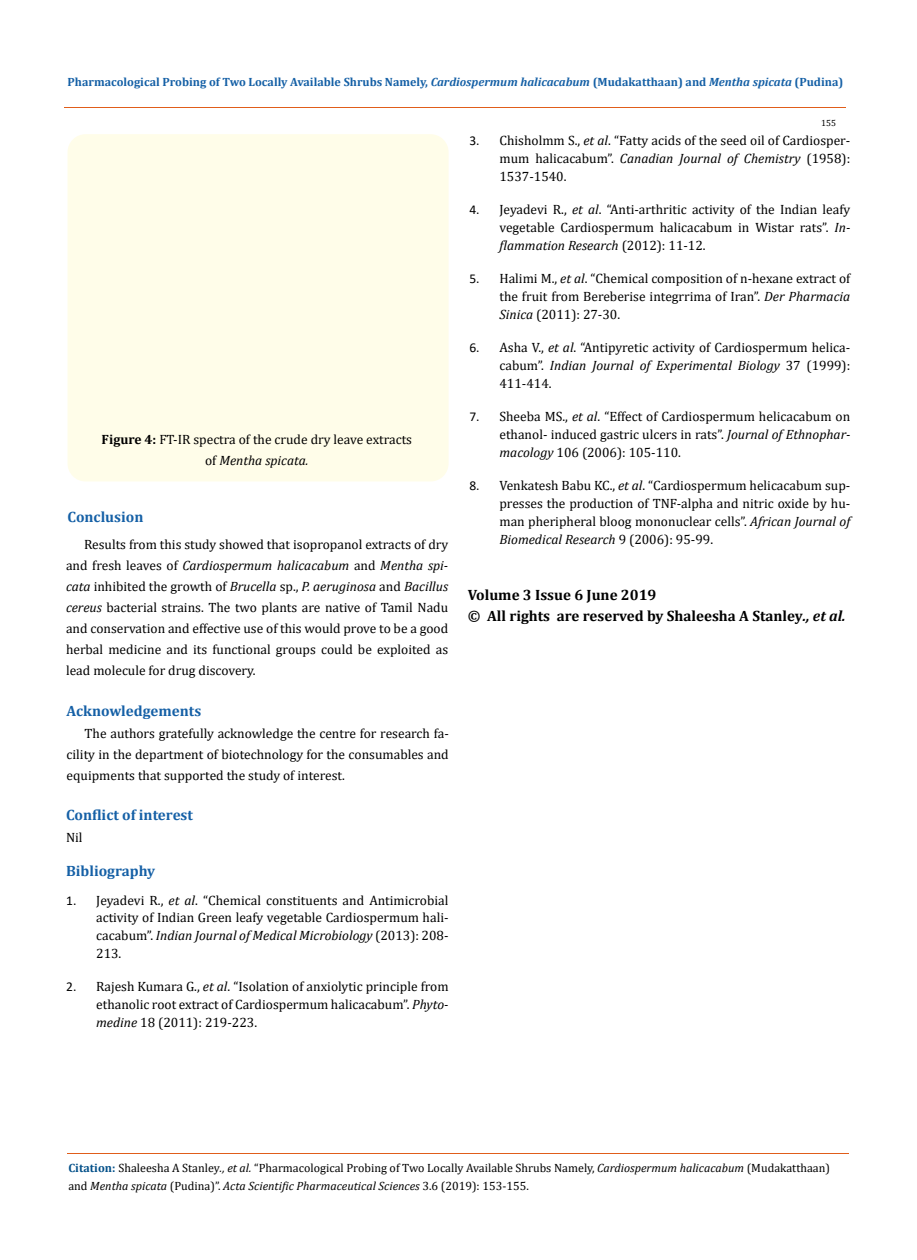
<style>
.page{position:relative;width:917px;height:1260px;background:#fff}
.page>*{position:absolute;margin:0;border:0;box-sizing:border-box;transform-origin:0 0}
.t1{font:700 15px/21px "Cambria";color:#000}
.t2{font:700 15px "Cambria";color:#1560a6}
.t3{font:13.5px/18px "Cambria";color:#000;text-align:justify}
.t4{font:12px/18px "Cambria";color:#000}
.t5{font:700 12px "Cambria";color:#1560a6}
.t6{font:9px "Cambria";color:#000}
.s1{font-style:italic}
.s2{font-weight:700}
.s3{font-family:"Calibri"}
.s4{font-weight:700;color:#035089}
</style>
<div class="page">
<hr style="left:64px;top:108px;width:781px;height:1px;background:#e05d1a">
<hr style="left:67px;top:1154px;width:781px;height:1px;background:#e05d1a">
<div style="left:68px;top:134px;width:380px;height:347px;background:#fffde9;border-radius:18px"></div>
<p class="t5" style="left:68px;top:74px;width:777px">Pharmacological Probing of Two Locally Available Shrubs Namely, <span class="s1">Cardiospermum halicacabum</span> (Mudakatthaan) and <span class="s1">Mentha spicata</span> (Pudina)</p>
<p class="t3" style="left:102px;top:429px;width:312px;line-height:21px;text-align:center"><span class="s2">Figure 4:</span> FT-IR spectra of the crude dry leave extracts of <span class="s1">Mentha spicata.</span></p>
<p class="t2" style="left:68px;top:506px;width:77px">Conclusion</p>
<p class="t3" style="left:66px;top:534px;width:384px;line-height:21px;text-indent:18px">Results from this study showed that isopropanol extracts of dry and fresh leaves of <span class="s1">Cardiospermum halicacabum</span> and <span class="s1">Mentha spi&shy;cata</span> inhibited the growth of <span class="s1">Brucella</span> sp., <span class="s1">P. aeruginosa</span> and <span class="s1">Bacillus cereus</span> bacterial strains. The two plants are native of Tamil Nadu and conservation and effective use of this would prove to be a good herbal medicine and its functional groups could be exploited as lead molecule for drug discovery.</p>
<p class="t2" style="left:67px;top:700px;width:136px">Acknowledgements</p>
<p class="t3" style="left:67px;top:723px;width:384px;line-height:21px;text-indent:18px">The authors gratefully acknowledge the centre for research fa&shy;cility in the department of biotechnology for the consumables and equipments that supported the study of interest.</p>
<p class="t2" style="left:66px;top:805px;width:128px">Conflict of interest</p>
<p class="t3" style="left:66px;top:829px;width:18px">Nil</p>
<p class="t2" style="left:66px;top:860px;width:91px">Bibliography</p>
<p class="t3" style="left:96px;top:891px;width:354px;text-indent:-30px"><span class="s3">1.</span> Jeyadevi R., <span class="s1">et al</span>. “Chemical constituents and Antimicrobial activity of Indian Green leafy vegetable Cardiospermum hali&shy;cacabum”. <span class="s1">Indian Journal of Medical Microbiology</span> (2013): 208- 213.</p>
<p class="t3" style="left:96px;top:978px;width:354px;text-indent:-30px"><span class="s3">2.</span> Rajesh Kumara G., <span class="s1">et al</span>. “Isolation of anxiolytic principle from ethanolic root extract of Cardiospermum halicacabum”. <span class="s1">Phyto&shy;medine</span> 18 (2011): 219-223.</p>
<p class="t6" style="left:821px;top:118px;width:16px">155</p>
<p class="t3" style="left:499px;top:132px;width:352px;text-indent:-30px"><span class="s3">3.</span> Chisholmm S., <span class="s1">et al</span>. “Fatty acids of the seed oil of Cardiosper&shy;mum halicacabum”. <span class="s1">Canadian Journal of Chemistry</span> (1958):<br>1537-1540.</p>
<p class="t3" style="left:499px;top:201px;width:352px;text-indent:-30px"><span class="s3">4.</span> Jeyadevi R., <span class="s1">et al</span>. “Anti-arthritic activity of the Indian leafy vegetable Cardiospermum halicacabum in Wistar rats”. <span class="s1">In&shy;flammation Research</span> (2012): 11-12.</p>
<p class="t3" style="left:499px;top:270px;width:352px;text-indent:-30px"><span class="s3">5.</span> Halimi M., <span class="s1">et al</span>. “Chemical composition of n-hexane extract of the fruit from Bereberise integrrima of Iran”. <span class="s1">Der Pharmacia Sinica</span> (2011): 27-30.</p>
<p class="t3" style="left:499px;top:339px;width:352px;text-indent:-30px"><span class="s3">6.</span> Asha V., <span class="s1">et al</span>. “Antipyretic activity of Cardiospermum helica&shy;cabum”. <span class="s1">Indian Journal of Experimental Biology</span> 37 (1999):<br>411-414.</p>
<p class="t3" style="left:499px;top:408px;width:352px;text-indent:-30px"><span class="s3">7.</span> Sheeba MS., <span class="s1">et al</span>. “Effect of Cardiospermum helicacabum on ethanol- induced gastric ulcers in rats”. <span class="s1">Journal of Ethnophar&shy;macology</span> 106 (2006): 105-110.</p>
<p class="t3" style="left:499px;top:477px;width:352px;text-indent:-30px"><span class="s3">8.</span> Venkatesh Babu KC., <span class="s1">et al</span>. “Cardiospermum helicacabum sup&shy;presses the production of TNF-alpha and nitric oxide by hu&shy;man pheripheral bloog mononuclear cells”. <span class="s1">African Journal of Biomedical Research</span> 9 (2006): 95-99.</p>
<p class="t1" style="left:468px;top:584px;width:379px">Volume 3 Issue 6 June 2019<br>© All rights are reserved by Shaleesha A Stanley<span class="s1">., et al.</span></p>
<p class="t4" style="left:68px;top:1159px;width:763px"><span class="s4">Citation:</span> Shaleesha A Stanley<span class="s1">., et al.</span> “Pharmacological Probing of Two Locally Available Shrubs Namely, <span class="s1">Cardiospermum halicacabum</span> (Mudakatthaan) and <span class="s1">Mentha spicata</span> (Pudina)”. <span class="s1">Acta Scientific Pharmaceutical Sciences</span> 3.6 (2019): 153-155.</p>
</div>
